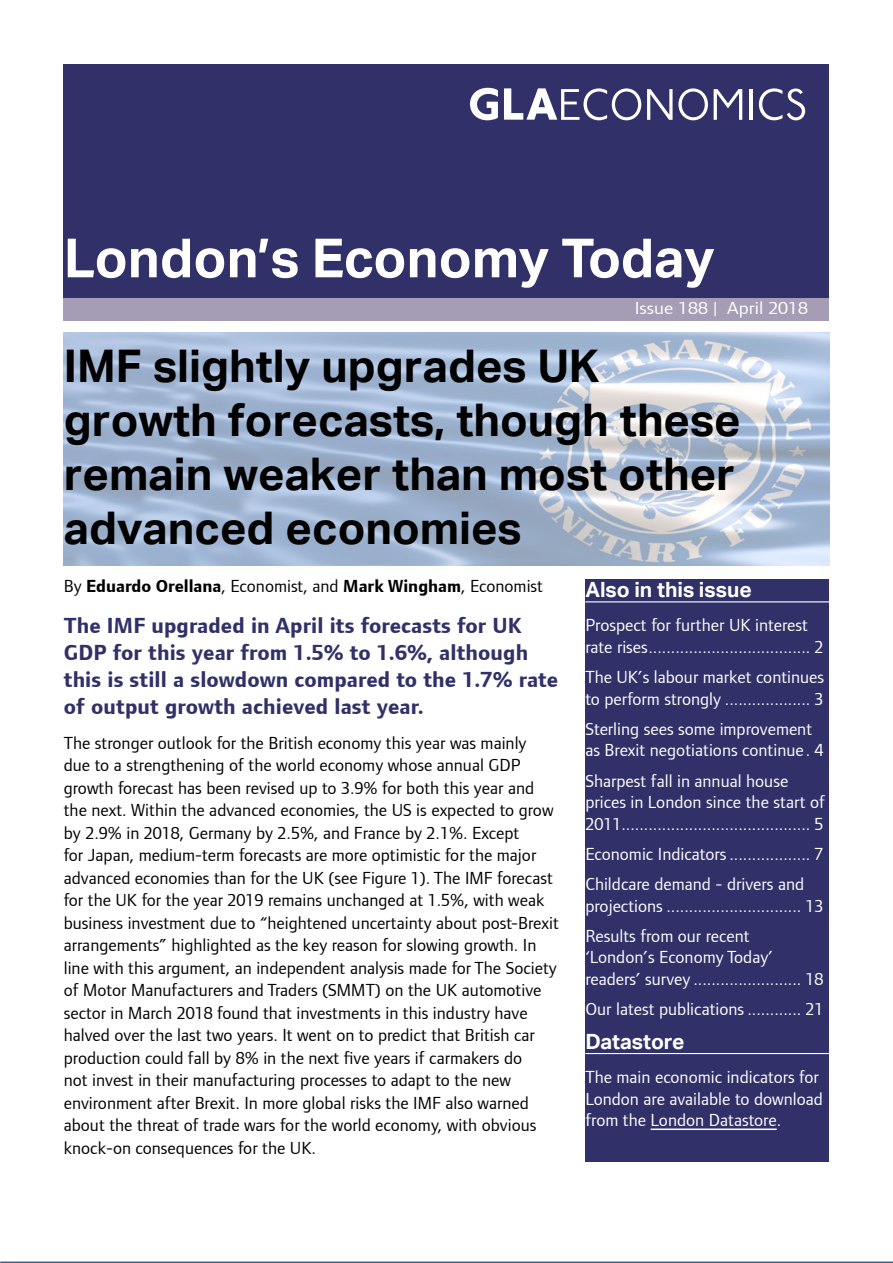
<style>
.page{position:relative;width:893px;height:1263px;background:#fff}
.page>*{position:absolute;margin:0;border:0;box-sizing:border-box;transform-origin:0 0}
.t1{font:700 54px "Aktiv Grotesk";color:#fff}
.Heading_1{font:700 45px/54.2px "Aktiv Grotesk";color:#000}
.Lead_paragraph{font:700 22.5px/27px "Foundry Form Sans";letter-spacing:.005em;color:#313068}
.TOC_heading{font:700 21px "Aktiv Grotesk";color:#fff}
.Body_text{font:18px/22.5px "Foundry Form Sans";color:#000}
.t2{font:18px/21.6px "Foundry Form Sans";color:#fff}
.Byline{font:18px "Foundry Form Sans";color:#000}
.t3{font:18px "Foundry Form Sans";color:#fff;scale:1.1 1}
.s1{font-weight:700}
</style>
<div class="page">
<div style="left:64px;top:64px;width:765px;height:234px;background:#313068"></div>
<div style="left:64px;top:298px;width:765px;height:22px;background:#a59cb5"></div>
<hr style="left:0;top:1261px;width:893px;height:2px;background:#365e85">
<svg style="left:647px;top:88px;width:61px;height:32px"></svg>
<svg style="left:714px;top:89px;width:28px;height:31px"></svg>
<hr style="left:750px;top:89px;width:3px;height:31px;background:#fff">
<svg style="left:759px;top:88px;width:46px;height:32px"></svg>
<svg style="left:470px;top:88px;width:28px;height:32px"></svg>
<svg style="left:504px;top:88px;width:137px;height:32px"></svg>
<img style="left:64px;top:332px;width:765px;height:233px">
<div style="left:585px;top:579px;width:244px;height:583px;background:#313068"></div>
<hr style="left:585px;top:601px;width:244px;height:1px;background:#fff">
<hr style="left:585px;top:1053px;width:244px;height:1px;background:#fff">
<hr style="left:651px;top:1128px;width:126px;height:2px;background:#fff">
<h1 class="t1" style="left:64px;top:227px;width:652px">London’s Economy Today</h1>
<p class="t3" style="left:635px;top:298px;width:159px">Issue 188 | April 2018</p>
<p class="Heading_1" style="left:64px;top:339px;width:678px">IMF slightly upgrades UK growth forecasts, though these remain weaker than most other advanced economies</p>
<p class="Byline" style="left:64px;top:576px;width:481px">By <span class="s1">Eduardo Orellana</span>, Economist, and <span class="s1">Mark Wingham</span>, Economist</p>
<p class="Lead_paragraph" style="left:64px;top:612px;width:496px">The IMF upgraded in April its forecasts for UK GDP for this year from 1.5% to 1.6%, although this is still a slowdown compared to the 1.7% rate of output growth achieved last year.</p>
<p class="Body_text" style="left:64px;top:731px;width:497px">The stronger outlook for the British economy this year was mainly<br>due to a strengthening of the world economy whose annual GDP growth forecast has been revised up to 3.9% for both this year and the next. Within the advanced economies, the US is expected to grow by 2.9% in 2018, Germany by 2.5%, and France by 2.1%. Except<br>for Japan, medium-term forecasts are more optimistic for the major advanced economies than for the UK (see Figure 1). The IMF forecast for the UK for the year 2019 remains unchanged at 1.5%, with weak business investment due to “heightened uncertainty about post-Brexit arrangements” highlighted as the key reason for slowing growth. In line with this argument, an independent analysis made for The Society of Motor Manufacturers and Traders (SMMT) on the UK automotive sector in March 2018 found that investments in this industry have halved over the last two years. It went on to predict that British car production could fall by 8% in the next five years if carmakers do<br>not invest in their manufacturing processes to adapt to the new environment after Brexit. In more global risks the IMF also warned about the threat of trade wars for the world economy, with obvious knock-on consequences for the UK.</p>
<p class="TOC_heading" style="left:585px;top:577px;width:168px">Also in this issue</p>
<p class="t2" style="left:585px;top:614px;width:240px">Prospect for further UK interest rate rises.................................... 2</p>
<p class="t2" style="left:585px;top:666px;width:240px">The UK’s labour market continues to perform strongly ................... 3</p>
<p class="t2" style="left:585px;top:718px;width:240px">Sterling sees some improvement as Brexit negotiations continue . 4</p>
<p class="t2" style="left:585px;top:770px;width:241px">Sharpest fall in annual house prices in London since the start of<br>2011.......................................... 5</p>
<p class="t2" style="left:585px;top:843px;width:240px">Economic Indicators .................. 7</p>
<p class="t2" style="left:585px;top:873px;width:240px">Childcare demand - drivers and projections .............................. 13</p>
<p class="t2" style="left:585px;top:925px;width:240px">Results from our recent<br>‘London’s Economy Today’ readers’ survey ........................ 18</p>
<p class="t2" style="left:585px;top:998px;width:240px">Our latest publications ............ 21</p>
<p class="TOC_heading" style="left:585px;top:1029px;width:101px">Datastore</p>
<p class="t2" style="left:585px;top:1066px;width:239px">The main economic indicators for<br>London are available to download from the London Datastore.</p>
</div>
